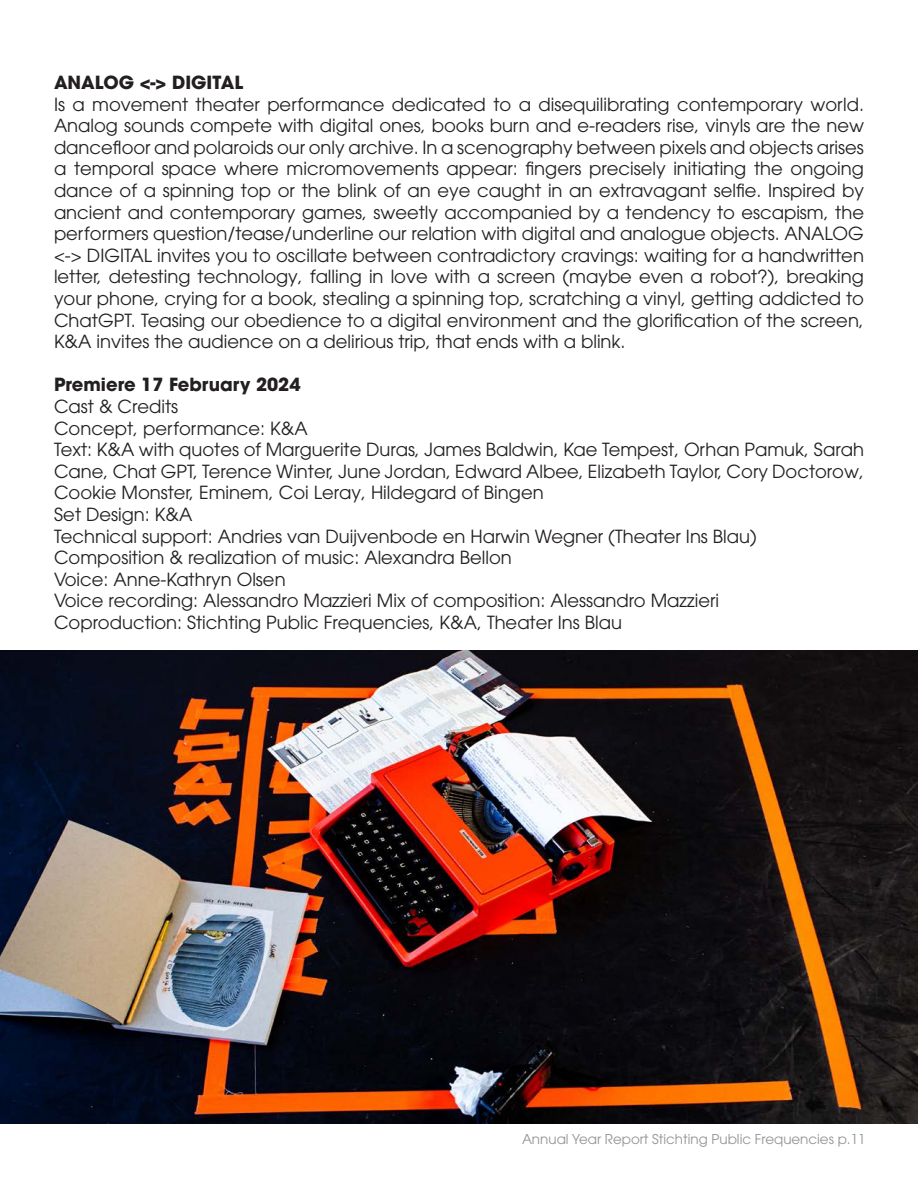
<style>
.page{position:relative;width:918px;height:1188px;background:#fff}
.page>*{position:absolute;margin:0;border:0;box-sizing:border-box;transform-origin:0 0}
.t1{font:18px/21.6px "ITC Avant Garde Pro";color:#231f20;text-align:justify}
.t2{font:700 18px "ITC Avant Garde Pro";color:#231f20}
.t3{font:13.5px "ITC Avant Garde Pro";color:#919396}
</style>
<div class="page">
<img style="left:0;top:650px;width:918px;height:474px">
<p class="t2" style="left:54px;top:70px;width:191px">ANALOG &lt;-&gt; DIGITAL</p>
<p class="t1" style="left:54px;top:93px;width:812px">Is a movement theater performance dedicated to a disequilibrating contemporary world.<br>Analog sounds compete with digital ones, books burn and e-readers rise, vinyls are the new dancefloor and polaroids our only archive. In a scenography between pixels and objects arises a temporal space where micromovements appear: fingers precisely initiating the ongoing dance of a spinning top or the blink of an eye caught in an extravagant selfie. Inspired by ancient and contemporary games, sweetly accompanied by a tendency to escapism, the performers question/tease/underline our relation with digital and analogue objects. ANALOG &lt;-&gt; DIGITAL invites you to oscillate between contradictory cravings: waiting for a handwritten letter, detesting technology, falling in love with a screen (maybe even a robot?), breaking your phone, crying for a book, stealing a spinning top, scratching a vinyl, getting addicted to ChatGPT. Teasing our obedience to a digital environment and the glorification of the screen, K&amp;A invites the audience on a delirious trip, that ends with a blink.</p>
<p class="t2" style="left:54px;top:373px;width:248px">Premiere 17 February 2024</p>
<p class="t1" style="left:54px;top:395px;width:126px">Cast &amp; Credits</p>
<p class="t1" style="left:54px;top:417px;width:255px">Concept, performance: K&amp;A</p>
<p class="t1" style="left:54px;top:439px;width:812px">Text: K&amp;A with quotes of Marguerite Duras, James Baldwin, Kae Tempest, Orhan Pamuk, Sarah Cane, Chat GPT, Terence Winter, June Jordan, Edward Albee, Elizabeth Taylor, Cory Doctorow, Cookie Monster, Eminem, Coi Leray, Hildegard of Bingen</p>
<p class="t1" style="left:54px;top:503px;width:140px">Set Design: K&amp;A</p>
<p class="t1" style="left:54px;top:525px;width:704px">Technical support: Andries van Duijvenbode en Harwin Wegner (Theater Ins Blau)</p>
<p class="t1" style="left:54px;top:547px;width:459px">Composition &amp; realization of music: Alexandra Bellon</p>
<p class="t1" style="left:54px;top:568px;width:233px">Voice: Anne-Kathryn Olsen</p>
<p class="t1" style="left:54px;top:590px;width:667px">Voice recording: Alessandro Mazzieri Mix of composition: Alessandro Mazzieri</p>
<p class="t1" style="left:54px;top:611px;width:570px">Coproduction: Stichting Public Frequencies, K&amp;A, Theater Ins Blau</p>
<p class="t3" style="left:522px;top:1131px;width:345px">Annual Year Report Stichting Public Frequencies p.11</p>
</div>
